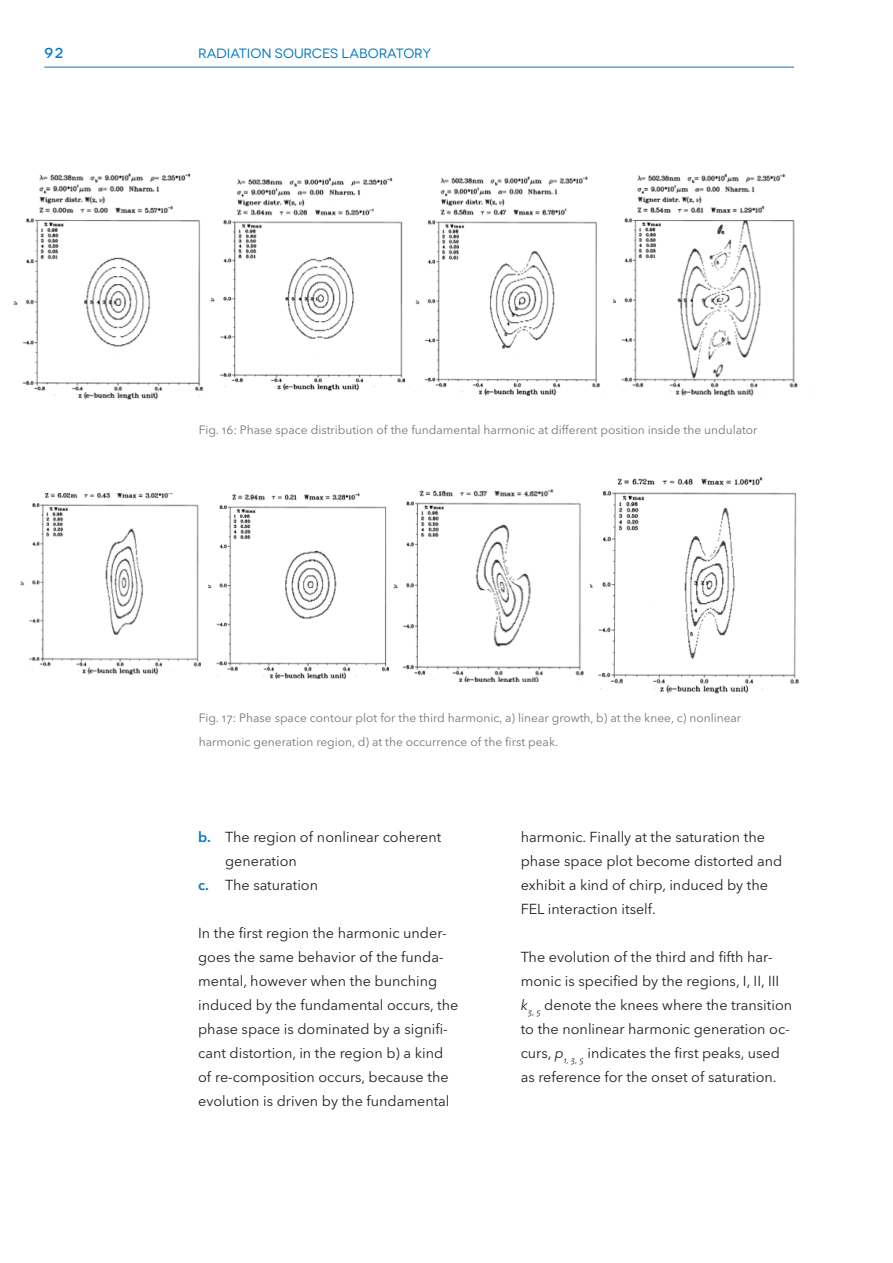
<style>
.page{position:relative;width:893px;height:1263px;background:#fff}
.page>*{position:absolute;margin:0;border:0;box-sizing:border-box;transform-origin:0 0}
.Body{font:14.4px/24px "Avenir Next LT Pro";color:#231f20}
.numbers{font:14.4px/24px "Avenir Next LT Pro";color:#231f20}
.t1{font:500 14.4px "Novecentowide";color:#007bc3}
.t2{font:13.5px "Novecentowide";letter-spacing:-.01em;color:#007bc3}
.t3{font:12px/24px "Avenir Next LT Pro";color:#757679}
.s1{font-weight:600;color:#007bc3}
.s2{font-style:italic}
</style>
<div class="page">
<hr style="left:44px;top:67px;width:750px;height:1px;background:#007bc3">
<img style="left:13px;top:173px;width:191px;height:227px">
<img style="left:210px;top:177px;width:196px;height:214px">
<img style="left:415px;top:176px;width:189px;height:220px">
<img style="left:614px;top:174px;width:199px;height:223px">
<img style="left:590px;top:477px;width:209px;height:217px">
<img style="left:20px;top:494px;width:181px;height:181px">
<img style="left:393px;top:489px;width:191px;height:193px">
<img style="left:208px;top:493px;width:181px;height:185px">
<p class="t1" style="left:44px;top:45px;width:22px">92</p>
<p class="t2" style="left:198px;top:45px;width:235px">RADIATION SOURCES LABORATORY</p>
<p class="t3" style="left:199px;top:418px;width:560px">Fig. 16: Phase space distribution of the fundamental harmonic at different position inside the undulator</p>
<p class="t3" style="left:199px;top:706px;width:544px">Fig. 17: Phase space contour plot for the third harmonic, a) linear growth, b) at the knee, c) nonlinear harmonic generation region, d) at the occurrence of the first peak.</p>
<p class="numbers" style="left:225px;top:825px;width:218px;text-indent:-27px"><span class="s1">b.</span> The region of nonlinear coherent generation</p>
<p class="numbers" style="left:198px;top:873px;width:121px"><span class="s1">c.</span> The saturation</p>
<p class="Body" style="left:198px;top:921px;width:262px">In the first region the harmonic under&shy;goes the same behavior of the funda&shy;mental, however when the bunching induced by the fundamental occurs, the phase space is dominated by a signifi&shy;cant distortion, in the region b) a kind of re-composition occurs, because the evolution is driven by the fundamental</p>
<p class="Body" style="left:521px;top:825px;width:263px">harmonic. Finally at the saturation the phase space plot become distorted and exhibit a kind of chirp, induced by the FEL interaction itself.</p>
<p class="Body" style="left:521px;top:945px;width:273px">The evolution of the third and fifth har&shy;monic is specified by the regions, I, II, III <span class="s2">k</span><sub>3,</sub> <sub>5</sub> denote the knees where the transition to the nonlinear harmonic generation oc&shy;curs, <span class="s2">p</span><sub>1,</sub> <sub>3,</sub> <sub>5</sub> indicates the first peaks, used as reference for the onset of saturation.</p>
</div>
